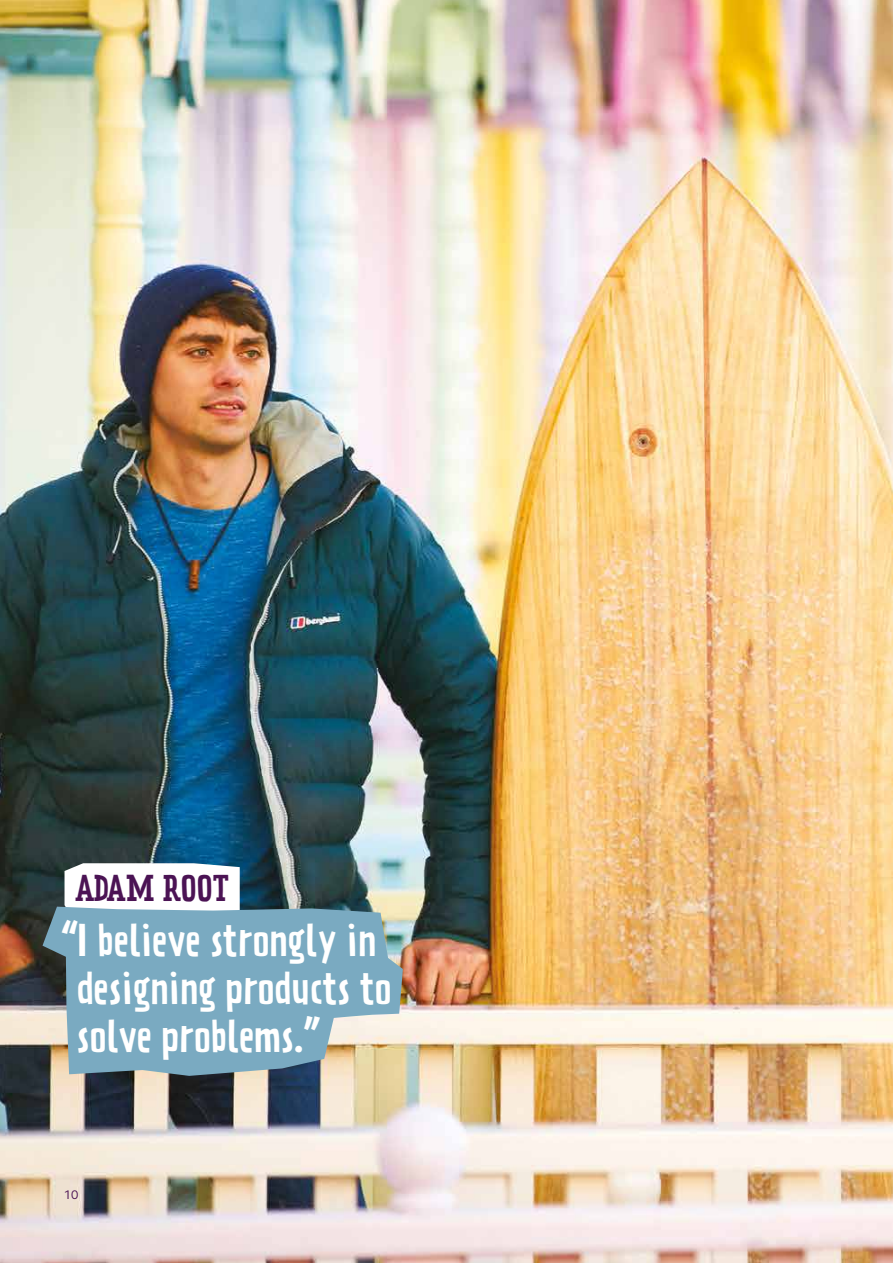
<style>
.page{position:relative;width:893px;height:1263px;background:#fff}
.page>*{position:absolute;margin:0;border:0;box-sizing:border-box;transform-origin:0 0}
.t1{font:40.5px/48px "Prater Sans One";color:#fff}
.t2{font:33px "Prater Serif One";letter-spacing:-.01em;color:#4b1354}
.t3{font:12.75px "FS Elliot";color:#4b1354}
</style>
<div class="page">
<img style="left:0;top:0;width:893px;height:1263px">
<svg style="left:65px;top:863px;width:175px;height:44px"></svg>
<svg style="left:43px;top:907px;width:360px;height:169px;background:#82a8b7"></svg>
<p class="t2" style="left:75px;top:869px;width:154px">ADAM ROOT</p>
<p class="t1" style="left:77px;top:917px;width:316px;text-indent:-15px">“I believe strongly in designing products to solve problems.”</p>
<p class="t3" style="left:64px;top:1186px;width:16px">10</p>
</div>
